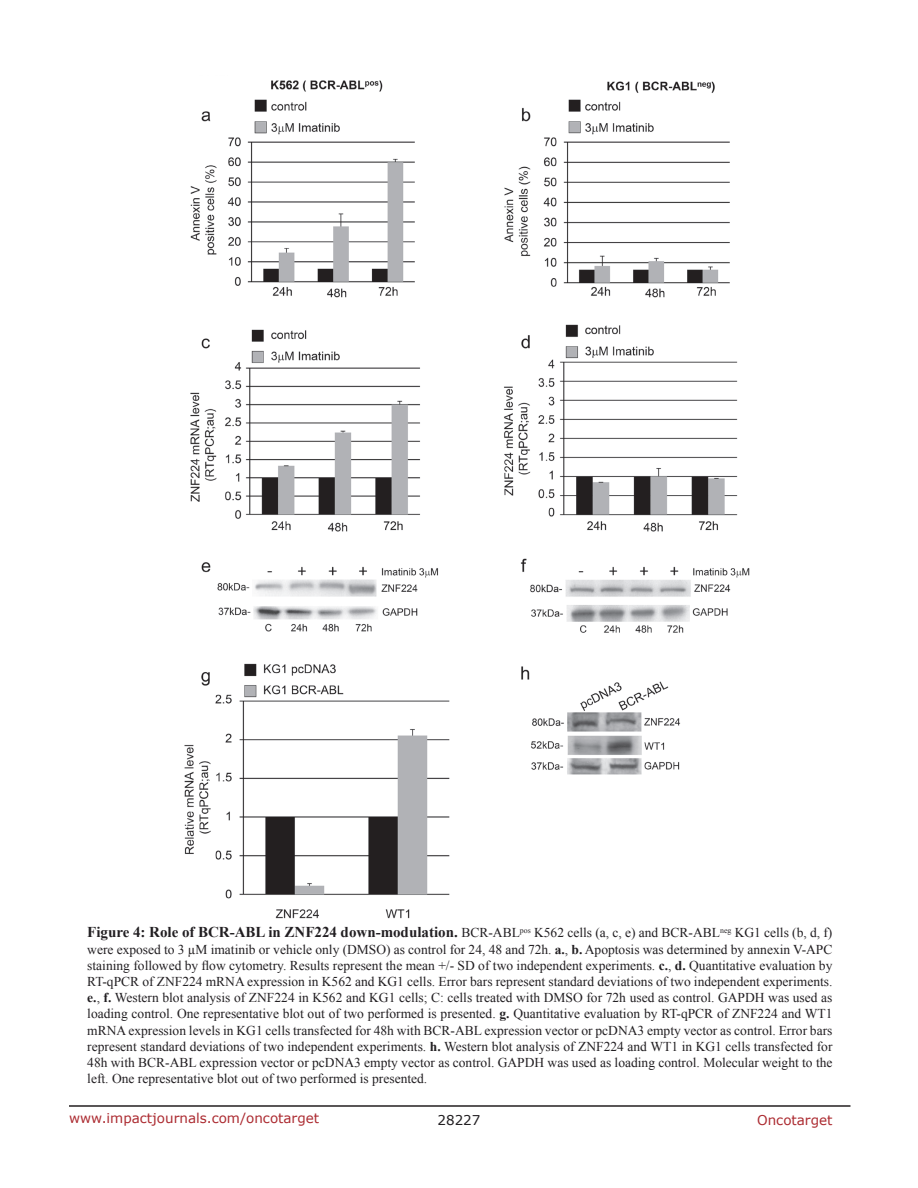
<style>
.page{position:relative;width:918px;height:1188px;background:#fff}
.page>*{position:absolute;margin:0;border:0;box-sizing:border-box;transform-origin:0 0}
.FigureText{font:13.5px/16.2px "Times New Roman";color:#221f22;text-align:justify}
.t1{font:13.5px "Verdana";color:#ac2b31}
.t2{font:13.5px "Verdana";color:#221f22}
.s1{font-weight:700;font-size:15px}
.s2{color:#231f20}
.s3{font-weight:700}
</style>
<div class="page">
<hr style="left:69px;top:1105px;width:781px;height:2px;background:#231f20">
<img style="left:184px;top:80px;width:566px;height:839px">
<p class="FigureText" style="left:87px;top:924px;width:747px"><span class="s1">Figure 4: Role of BCR-ABL in ZNF224 down-modulation.</span> BCR-ABL<sup>pos</sup> K562 cells (a, c, e) and BCR-ABL<sup>neg</sup> KG1 cells (b, d, f) were exposed to 3 <span class="s2">µ</span>M imatinib or vehicle only (DMSO) as control for 24, 48 and 72h. <span class="s3">a.</span>, <span class="s3">b.</span> Apoptosis was determined by annexin V-APC staining followed by flow cytometry. Results represent the mean +/- SD of two independent experiments. <span class="s3">c.</span>, <span class="s3">d.</span> Quantitative evaluation by RT-qPCR of ZNF224 mRNA expression in K562 and KG1 cells. Error bars represent standard deviations of two independent experiments. <span class="s3">e.</span>, <span class="s3">f.</span> Western blot analysis of ZNF224 in K562 and KG1 cells; C: cells treated with DMSO for 72h used as control. GAPDH was used as loading control. One representative blot out of two performed is presented. <span class="s3">g.</span> Quantitative evaluation by RT-qPCR of ZNF224 and WT1 mRNA expression levels in KG1 cells transfected for 48h with BCR-ABL expression vector or pcDNA3 empty vector as control. Error bars represent standard deviations of two independent experiments. <span class="s3">h.</span> Western blot analysis of ZNF224 and WT1 in KG1 cells transfected for 48h with BCR-ABL expression vector or pcDNA3 empty vector as control. GAPDH was used as loading control. Molecular weight to the left. One representative blot out of two performed is presented.</p>
<p class="t1" style="left:69px;top:1109px;width:252px">www.impactjournals.com/oncotarget</p>
<p class="t2" style="left:438px;top:1111px;width:44px">28227</p>
<p class="t1" style="left:757px;top:1111px;width:77px">Oncotarget</p>
</div>
